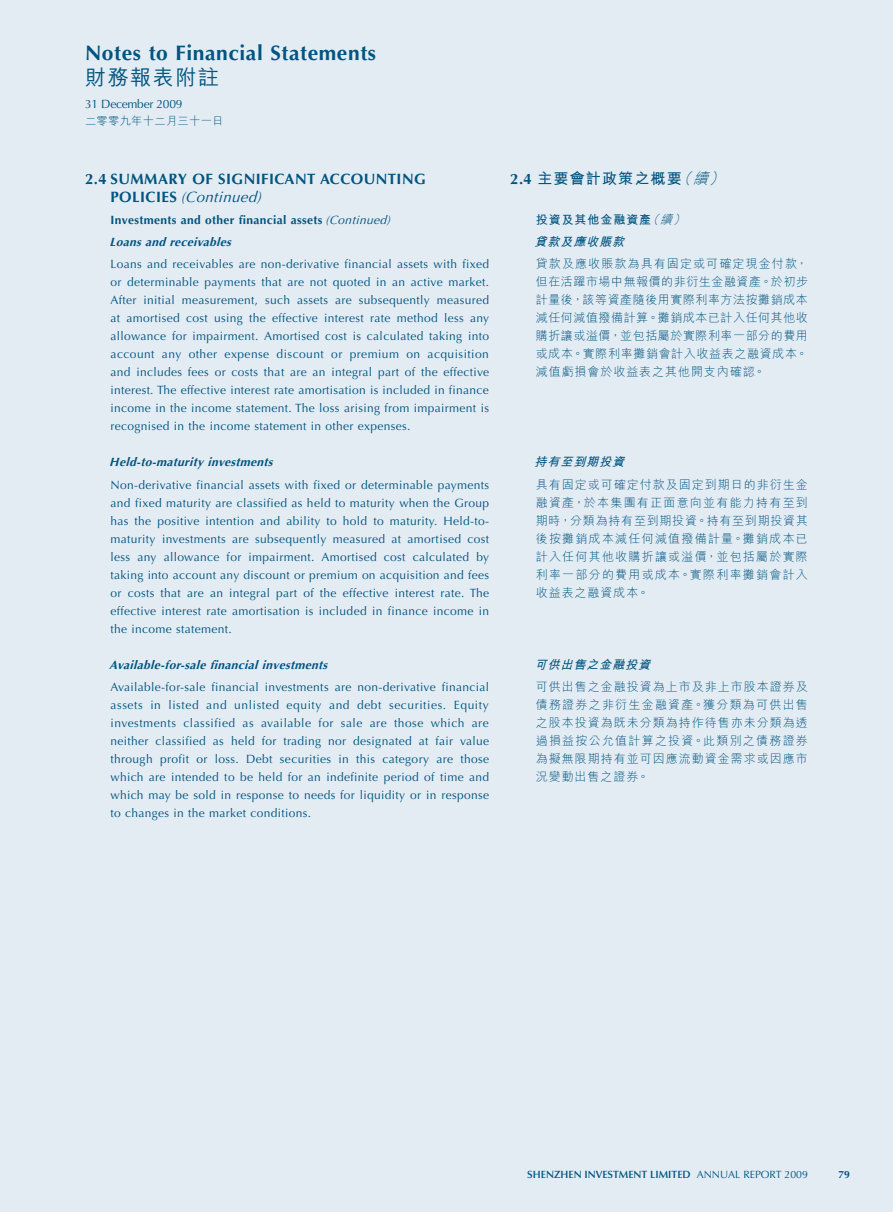
<style>
.page{position:relative;width:893px;height:1212px;background:#e3ecf3}
.page>*{position:absolute;margin:0;border:0;box-sizing:border-box;transform-origin:0 0}
.t1{font:700 21px "Optima LT Std";letter-spacing:.03em;color:#005480}
.t2{font:500 21px "M Hei HK";letter-spacing:.08em;color:#005480}
.t3{font:700 15px/18px "Optima LT Std";letter-spacing:.03em;color:#005480}
.t4{font:700 15px "M Hei HK";letter-spacing:.08em;color:#005480}
.t5{font:12px/18px "Optima LT Std";letter-spacing:.03em;color:#005480;text-align:justify}
.t6{font:300 12px/18px "M Hei HK";letter-spacing:.085em;color:#005480;text-align:justify}
.t7{font:italic 700 12px "Optima LT Std";color:#005480}
.t8{font:700 12px/22.2px "Optima LT Std";letter-spacing:.03em;color:#005480}
.t9{font:700 12px/22.2px "M Hei HK";letter-spacing:.08em;color:#005480}
.t10{font:italic 700 12px "M Hei HK";color:#005480}
.t11{font:12px "Optima LT Std";letter-spacing:-.02em;color:#005480}
.t12{font:300 11.25px "M Hei HK";letter-spacing:.03em;color:#005480}
.t13{font:600 10.5px "Optima LT Std";color:#005480}
.t14{font:700 10.5px "Optima LT Std";color:#005480}
.s1{font-weight:400;font-style:italic}
.s2{font-style:italic}
.s3{font-family:"Optima LT Std"}
.s4{font-weight:300;font-style:italic}
.s5{font-weight:400}
</style>
<div class="page">
<h1 class="t1" style="left:85px;top:41px;width:293px">Notes to Financial Statements</h1>
<h1 class="t2" style="left:85px;top:62px;width:136px">財務報表附註</h1>
<p class="t11" style="left:85px;top:97px;width:99px">31 December 2009</p>
<p class="t12" style="left:85px;top:115px;width:140px">二零零九年十二月三十一日</p>
<p class="t3" style="left:111px;top:170px;width:317px;text-indent:-26px">2.4 SUMMARY OF SIGNIFICANT ACCOUNTING<br>P O L I C I E S <span class="s1">(Continued)</span></p>
<p class="t8" style="left:109px;top:209px;width:286px">Investments and other financial assets <span class="s1">(Continued)<br></span><span class="s2">Loansand receivables</span></p>
<p class="t5" style="left:111px;top:255px;width:380px">Loans and receivables are non-derivative financial assets with fixed or determinable payments that are not quoted in an active market.<br>After initial measurement, such assets are subsequently measured at amortised cost using the effective interest rate method less any allowance for impairment. Amortised cost is calculated taking into account any other expense discount or premium on acquisition and includes fees or costs that are an integral part of the effective interest. The effective interest rate amortisation is included in finance income in the income statement. The loss arising from impairment is recognised in the income statement in other expenses.</p>
<p class="t7" style="left:109px;top:455px;width:169px">Held-to-maturityinvestments</p>
<p class="t5" style="left:111px;top:476px;width:380px">Non-derivative financial assets with fixed or determinable payments and fixed maturity are classified as held to maturity when the Group has the positive intention and ability to hold to maturity. Held-to&shy;maturity investments are subsequently measured at amortised cost less any allowance for impairment. Amortised cost calculated by taking into account any discount or premium on acquisition and fees or costs that are an integral part of the effective interest rate. The effective interest rate amortisation is included in finance income in the income statement.</p>
<p class="t7" style="left:109px;top:657px;width:223px">Available-for-salefinancialinvestments</p>
<p class="t5" style="left:111px;top:678px;width:380px">Available-for-sale financial investments are non-derivative financial assets in listed and unlisted equity and debt securities. Equity investments classified as available for sale are those which are neither classified as held for trading nor designated at fair value through profit or loss. Debt securities in this category are those which are intended to be held for an indefinite period of time and which may be sold in response to needs for liquidity or in response to changes in the market conditions.</p>
<p class="t4" style="left:510px;top:167px;width:219px"><span class="s3">2.4</span> 主要會計政策之概要<span class="s4">（續）</span></p>
<p class="t9" style="left:535px;top:207px;width:155px">投資及其他金融資產<span class="s4">（續）</span><span class="s2">貸款及應收賬款</span></p>
<p class="t6" style="left:536px;top:255px;width:274px">貸款及應收賬款為具有固定或可確定現金付款，但在活躍市場中無報價的非衍生金融資產。於初步計量後，該等資產隨後用實際利率方法按攤銷成本減任何減值撥備計算。攤銷成本已計入任何其他收購折讓或溢價，並包括屬於實際利率一部分的費用或成本。實際利率攤銷會計入收益表之融資成本。減值虧損會於收益表之其他開支內確認。</p>
<p class="t10" style="left:535px;top:453px;width:95px">持有至到期投資</p>
<p class="t6" style="left:536px;top:475px;width:274px">具有固定或可確定付款及固定到期日的非衍生金融資產，於本集團有正面意向並有能力持有至到期時，分類為持有至到期投資。持有至到期投資其後按攤銷成本減任何減值撥備計量。攤銷成本已計入任何其他收購折讓或溢價，並包括屬於實際利率一部分的費用或成本。實際利率攤銷會計入收益表之融資成本。</p>
<p class="t10" style="left:535px;top:655px;width:121px">可供出售之金融投資</p>
<p class="t6" style="left:536px;top:677px;width:274px">可供出售之金融投資為上市及非上市股本證券及債務證券之非衍生金融資產。獲分類為可供出售之股本投資為既未分類為持作待售亦未分類為透過損益按公允值計算之投資。此類別之債務證券為擬無限期持有並可因應流動資金需求或因應市況變動出售之證券。</p>
<p class="t13" style="left:527px;top:1168px;width:282px">SHENZHEN INVESTMENT LIMITED <span class="s5">ANNUAL REPORT 2009</span></p>
<p class="t14" style="left:838px;top:1168px;width:13px">79</p>
</div>
